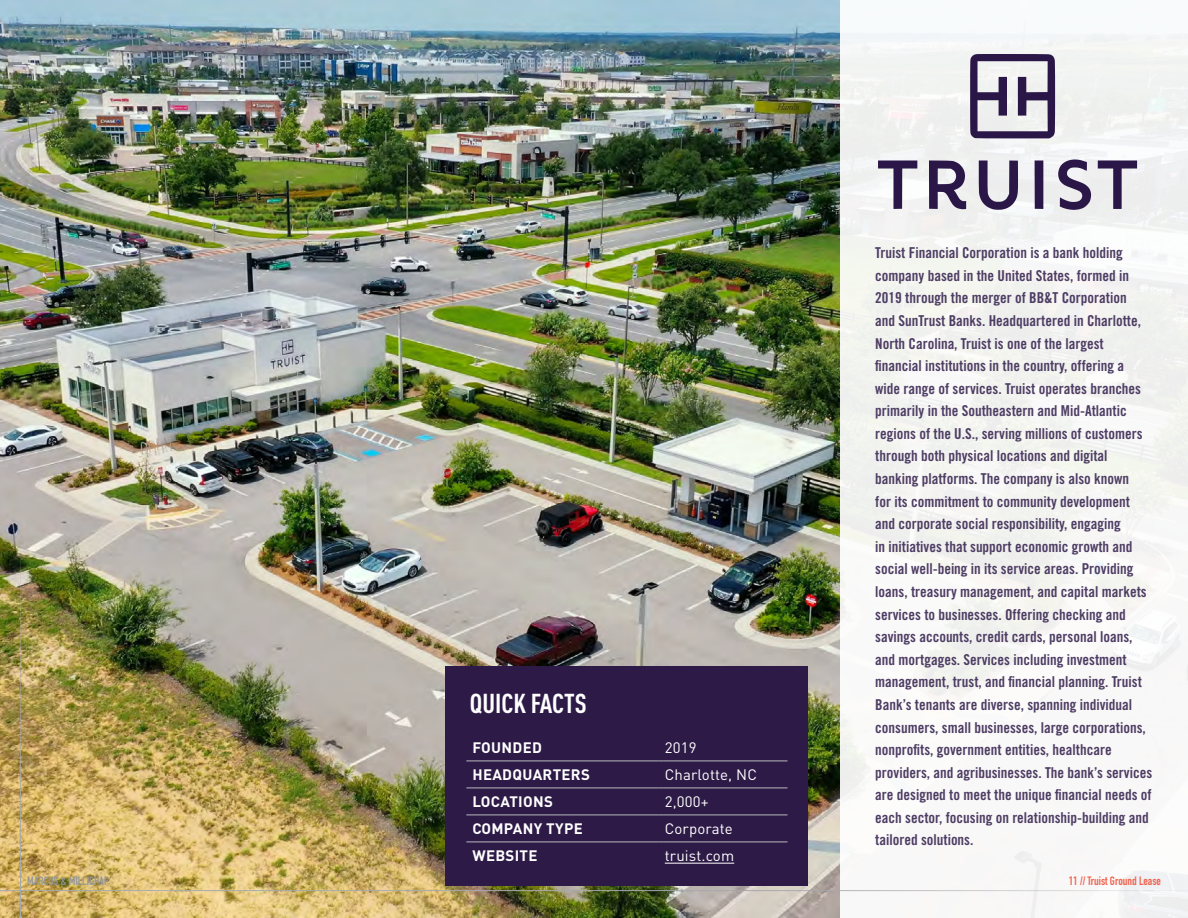
<style>
.page{position:relative;width:1188px;height:918px;background:#fff}
.page>*{position:absolute;margin:0;border:0;box-sizing:border-box;transform-origin:0 0}
.SECTION_HEAD{font:700 condensed 27px "DIN Pro";color:#fff}
.t1{font:15px/22.6px "Trade Gothic LT Std Bd Cn 20";color:#4d3c63}
.PG_2_Area_Snaphot{font:700 15px "DIN Pro";letter-spacing:.02em;color:#fff}
.PG_2_Area_Snapshot__2nd_column{font:15px "DIN Pro";letter-spacing:.01em;color:#fff}
.t2{font:700 12px "DIN Condensed";color:#f1634f}
.t3{font:700 12px "DIN Condensed";color:#939598}
</style>
<div class="page">
<img style="left:0;top:0;width:840px;height:918px">
<div style="left:840px;top:0;width:348px;height:918px;background:#f8f7f7"></div>
<svg style="left:878px;top:54px;width:259px;height:156px"></svg>
<div style="left:446px;top:666px;width:362px;height:220px;background:#2d1a47"></div>
<hr style="left:466px;top:761px;width:193px;height:1px;background:#b6b9bc">
<hr style="left:659px;top:761px;width:129px;height:1px;background:#b6b9bc">
<hr style="left:466px;top:788px;width:193px;height:1px;background:#b6b9bc">
<hr style="left:659px;top:788px;width:129px;height:1px;background:#b6b9bc">
<hr style="left:466px;top:815px;width:193px;height:1px;background:#b6b9bc">
<hr style="left:659px;top:815px;width:129px;height:1px;background:#b6b9bc">
<hr style="left:466px;top:842px;width:193px;height:1px;background:#b6b9bc">
<hr style="left:659px;top:842px;width:129px;height:1px;background:#b6b9bc">
<hr style="left:665px;top:863px;width:69px;height:1px;background:#fff">
<hr style="left:0;top:890px;width:1188px;height:1px;background:#a8a9ad">
<hr style="left:20px;top:486px;width:1px;height:432px;background:#a8a9ad">
<p class="SECTION_HEAD" style="left:470px;top:687px;width:118px">QUICK FACTS</p>
<p class="PG_2_Area_Snaphot" style="left:472px;top:738px;width:71px">FOUNDED</p>
<p class="PG_2_Area_Snapshot__2nd_column" style="left:665px;top:738px;width:33px">2019</p>
<p class="PG_2_Area_Snaphot" style="left:472px;top:765px;width:119px">HEADQUARTERS</p>
<p class="PG_2_Area_Snapshot__2nd_column" style="left:665px;top:765px;width:94px">Charlotte, NC</p>
<p class="PG_2_Area_Snaphot" style="left:472px;top:792px;width:82px">LOCATIONS</p>
<p class="PG_2_Area_Snapshot__2nd_column" style="left:665px;top:792px;width:45px">2,000+</p>
<p class="PG_2_Area_Snaphot" style="left:472px;top:819px;width:112px">COMPANY TYPE</p>
<p class="PG_2_Area_Snapshot__2nd_column" style="left:665px;top:819px;width:70px">Corporate</p>
<p class="PG_2_Area_Snaphot" style="left:472px;top:846px;width:67px">WEBSITE</p>
<p class="PG_2_Area_Snapshot__2nd_column" style="left:665px;top:846px;width:71px">truist.com</p>
<p class="t1" style="left:875px;top:241px;width:279px">Truist Financial Corporation is a bank holding company based in the United States, formed in 2019 through the merger of BB&amp;T Corporation<br>and SunTrust Banks. Headquartered in Charlotte, North Carolina, Truist is one of the largest financial institutions in the country, offering a wide range of services. Truist operates branches primarily in the Southeastern and Mid-Atlantic regions of the U.S., serving millions of customers through both physical locations and digital banking platforms. The company is also known<br>for its commitment to community development and corporate social responsibility, engaging<br>in initiatives that support economic growth and social well-being in its service areas. Providing loans, treasury management, and capital markets services to businesses. Offering checking and savings accounts, credit cards, personal loans, and mortgages. Services including investment management, trust, and financial planning. Truist Bank’s tenants are diverse, spanning individual consumers, small businesses, large corporations, nonprofits, government entities, healthcare providers, and agribusinesses. The bank’s services are designed to meet the unique financial needs of each sector, focusing on relationship-building and tailored solutions.</p>
<p class="t3" style="left:27px;top:873px;width:83px">MARCUS &amp; MILLICHAP</p>
<p class="t2" style="left:1069px;top:873px;width:94px">11 // Truist Ground Lease</p>
</div>
